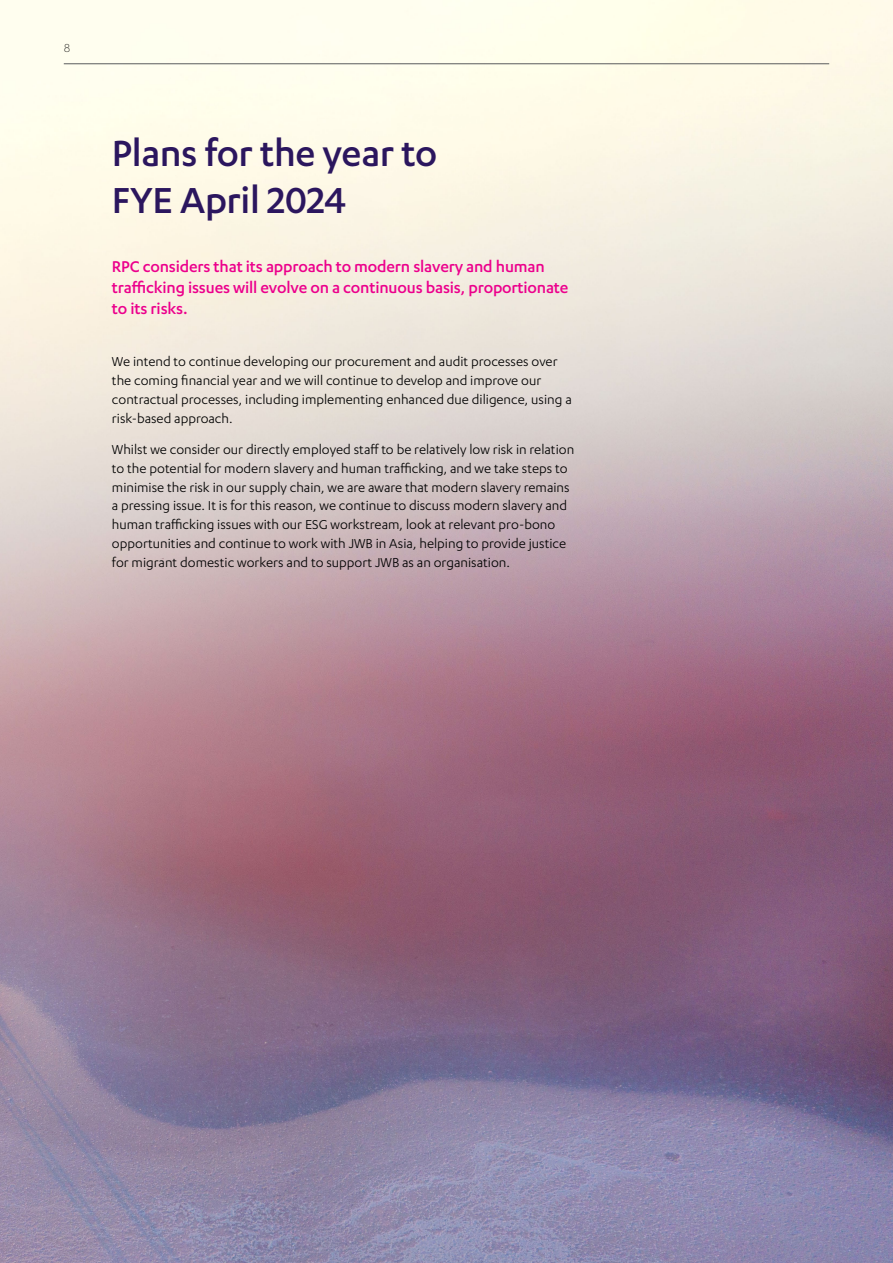
<style>
.page{position:relative;width:893px;height:1263px;background:#fff}
.page>*{position:absolute;margin:0;border:0;box-sizing:border-box;transform-origin:0 0}
.t1{font:500 42px/46.5px "Karbon";letter-spacing:-.01em;color:#2b165e}
.t2{font:500 18px/21px "Karbon";letter-spacing:-.01em;color:#ec008c}
.t3{font:15px/18.8px "Karbon";color:#000}
.t4{font:300 13.5px "Karbon";color:#000}
</style>
<div class="page">
<img style="left:0;top:0;width:893px;height:1263px">
<hr style="left:64px;top:63px;width:765px;height:1px;background:#5a5b5d">
<p class="t4" style="left:64px;top:40px;width:8px">8</p>
<h1 class="t1" style="left:112px;top:129px;width:327px">Plans for the year to<br>FYE April 2024</h1>
<p class="t2" style="left:112px;top:256px;width:458px">RPC considers that its approach to modern slavery and human trafficking issues will evolve on a continuous basis, proportionate to its risks.</p>
<p class="t3" style="left:112px;top:352px;width:461px">We intend to continue developing our procurement and audit processes over the coming financial year and we will continue to develop and improve our contractual processes, including implementing enhanced due diligence, using a risk-based approach.</p>
<p class="t3" style="left:112px;top:440px;width:464px">Whilst we consider our directly employed staff to be relatively low risk in relation to the potential for modern slavery and human trafficking, and we take steps to minimise the risk in our supply chain, we are aware that modern slavery remains a pressing issue. It is for this reason, we continue to discuss modern slavery and human trafficking issues with our ESG workstream, look at relevant pro-bono opportunities and continue to work with JWB in Asia, helping to provide justice for migrant domestic workers and to support JWB as an organisation.</p>
</div>
